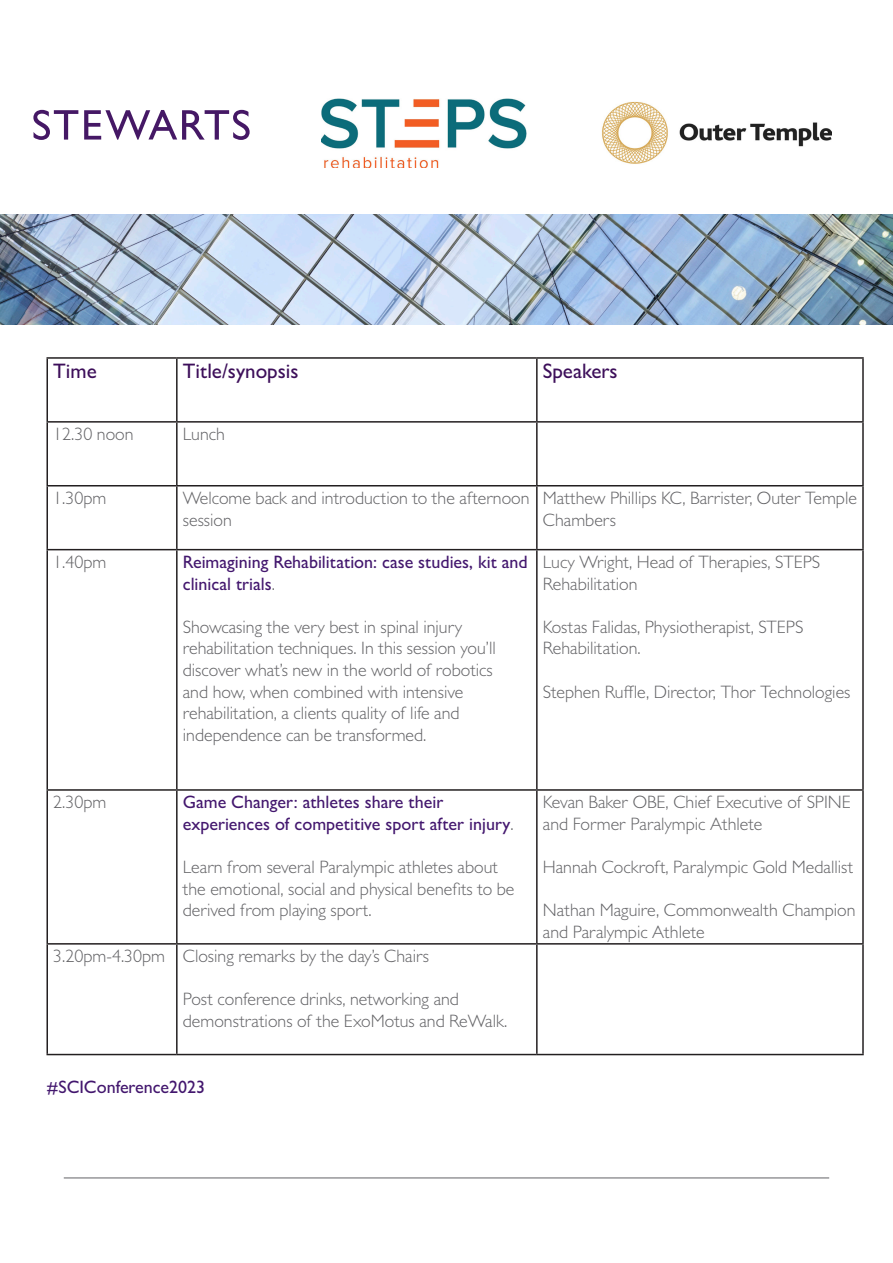
<style>
.page{position:relative;width:893px;height:1263px;background:#fff}
.page>*{position:absolute;margin:0;border:0;box-sizing:border-box;transform-origin:0 0}
.t1{font:500 21px "Gill Sans MT Std";color:#3d0f5a}
.t2{font:300 18px/21.6px "Gill Sans MT Std";color:#636366}
.t3{font:500 18px/21.6px "Gill Sans MT Std";color:#43176e}
.s1{font-weight:300;color:#636366}
</style>
<div class="page">
<img style="left:0;top:214px;width:893px;height:111px">
<hr style="left:64px;top:1177px;width:765px;height:1px;background:#636366">
<hr style="left:46px;top:357px;width:131px;height:2px;background:#231f20">
<hr style="left:46px;top:359px;width:2px;height:62px;background:#231f20">
<hr style="left:177px;top:357px;width:360px;height:2px;background:#231f20">
<hr style="left:176px;top:359px;width:2px;height:62px;background:#231f20">
<hr style="left:537px;top:357px;width:327px;height:2px;background:#231f20">
<hr style="left:536px;top:359px;width:2px;height:62px;background:#231f20">
<hr style="left:862px;top:359px;width:2px;height:62px;background:#231f20">
<hr style="left:46px;top:421px;width:131px;height:2px;background:#231f20">
<hr style="left:46px;top:423px;width:2px;height:62px;background:#231f20">
<hr style="left:177px;top:421px;width:360px;height:2px;background:#231f20">
<hr style="left:176px;top:423px;width:2px;height:62px;background:#231f20">
<hr style="left:537px;top:421px;width:327px;height:2px;background:#231f20">
<hr style="left:536px;top:423px;width:2px;height:62px;background:#231f20">
<hr style="left:862px;top:423px;width:2px;height:62px;background:#231f20">
<hr style="left:46px;top:485px;width:131px;height:1px;background:#231f20">
<hr style="left:46px;top:486px;width:2px;height:63px;background:#231f20">
<hr style="left:177px;top:485px;width:360px;height:1px;background:#231f20">
<hr style="left:176px;top:486px;width:2px;height:63px;background:#231f20">
<hr style="left:537px;top:485px;width:327px;height:1px;background:#231f20">
<hr style="left:536px;top:486px;width:2px;height:63px;background:#231f20">
<hr style="left:862px;top:486px;width:2px;height:63px;background:#231f20">
<hr style="left:46px;top:549px;width:131px;height:1px;background:#231f20">
<hr style="left:46px;top:550px;width:2px;height:239px;background:#231f20">
<hr style="left:177px;top:549px;width:360px;height:1px;background:#231f20">
<hr style="left:176px;top:550px;width:2px;height:239px;background:#231f20">
<hr style="left:537px;top:549px;width:327px;height:1px;background:#231f20">
<hr style="left:536px;top:550px;width:2px;height:239px;background:#231f20">
<hr style="left:862px;top:550px;width:2px;height:239px;background:#231f20">
<hr style="left:46px;top:789px;width:131px;height:2px;background:#231f20">
<hr style="left:46px;top:791px;width:2px;height:152px;background:#231f20">
<hr style="left:177px;top:789px;width:360px;height:2px;background:#231f20">
<hr style="left:176px;top:791px;width:2px;height:152px;background:#231f20">
<hr style="left:537px;top:789px;width:327px;height:2px;background:#231f20">
<hr style="left:536px;top:791px;width:2px;height:152px;background:#231f20">
<hr style="left:862px;top:791px;width:2px;height:152px;background:#231f20">
<hr style="left:46px;top:943px;width:131px;height:1px;background:#231f20">
<hr style="left:46px;top:944px;width:2px;height:110px;background:#231f20">
<hr style="left:177px;top:943px;width:360px;height:1px;background:#231f20">
<hr style="left:176px;top:944px;width:2px;height:110px;background:#231f20">
<hr style="left:537px;top:943px;width:327px;height:1px;background:#231f20">
<hr style="left:536px;top:944px;width:2px;height:110px;background:#231f20">
<hr style="left:862px;top:944px;width:2px;height:110px;background:#231f20">
<hr style="left:46px;top:1054px;width:131px;height:1px;background:#231f20">
<hr style="left:177px;top:1054px;width:360px;height:1px;background:#231f20">
<hr style="left:537px;top:1054px;width:327px;height:1px;background:#231f20">
<img style="left:321px;top:98px;width:205px;height:70px">
<img style="left:602px;top:101px;width:230px;height:63px">
<svg style="left:33px;top:110px;width:45px;height:30px"></svg>
<svg style="left:84px;top:110px;width:166px;height:30px"></svg>
<p class="t1" style="left:53px;top:359px;width:45px">Time</p>
<p class="t1" style="left:183px;top:359px;width:117px">Title/synopsis</p>
<p class="t1" style="left:543px;top:359px;width:76px">Speakers</p>
<p class="t2" style="left:53px;top:423px;width:82px">12.30 noon</p>
<p class="t2" style="left:183px;top:423px;width:44px">Lunch</p>
<p class="t2" style="left:53px;top:487px;width:55px">1.30pm</p>
<p class="t2" style="left:183px;top:487px;width:348px">Welcome back and introduction to the afternoon session</p>
<p class="t2" style="left:543px;top:487px;width:316px">Matthew Phillips KC, Barrister, Outer Temple<br>Chambers</p>
<p class="t2" style="left:53px;top:551px;width:55px">1.40pm</p>
<p class="t3" style="left:183px;top:551px;width:346px">Reimagining Rehabilitation: case studies, kit and clinical trials<span class="s1">.</span></p>
<p class="t2" style="left:183px;top:616px;width:315px">Showcasing the very best in spinal injury rehabilitation techniques. In this session you’ll discover what’s new in the world of robotics and how, when combined with intensive rehabilitation, a clients quality of life and independence can be transformed.</p>
<p class="t2" style="left:543px;top:551px;width:279px">Lucy Wright, Head of Therapies, STEPS<br>Rehabilitation</p>
<p class="t2" style="left:543px;top:616px;width:262px">Kostas Falidas, Physiotherapist, STEPS<br>Rehabilitation.</p>
<p class="t2" style="left:543px;top:680px;width:309px">Stephen Ruffle, Director, Thor Technologies</p>
<p class="t2" style="left:53px;top:791px;width:55px">2.30pm</p>
<p class="t3" style="left:183px;top:791px;width:332px">Game Changer: athletes share their experiences of competitive sport after injury<span class="s1">.</span></p>
<p class="t2" style="left:183px;top:856px;width:333px">Learn from several Paralympic athletes about the emotional, social and physical benefits to be derived from playing sport.</p>
<p class="t2" style="left:53px;top:945px;width:113px">3.20pm-4.30pm</p>
<p class="t2" style="left:183px;top:945px;width:248px">Closing remarks by the day’s Chairs</p>
<p class="t2" style="left:183px;top:988px;width:326px">Post conference drinks, networking and demonstrations of the ExoMotus and ReWalk.</p>
<p class="t3" style="left:46px;top:1075px;width:160px">#SCIConference2023</p>
<p class="t2" style="left:543px;top:791px;width:310px">Kevan Baker OBE, Chief Executive of SPINE and Former Paralympic Athlete</p>
<p class="t2" style="left:543px;top:856px;width:312px">Hannah Cockroft, Paralympic Gold Medallist</p>
<p class="t2" style="left:543px;top:899px;width:314px">Nathan Maguire, Commonwealth Champion and Paralympic Athlete</p>
</div>
